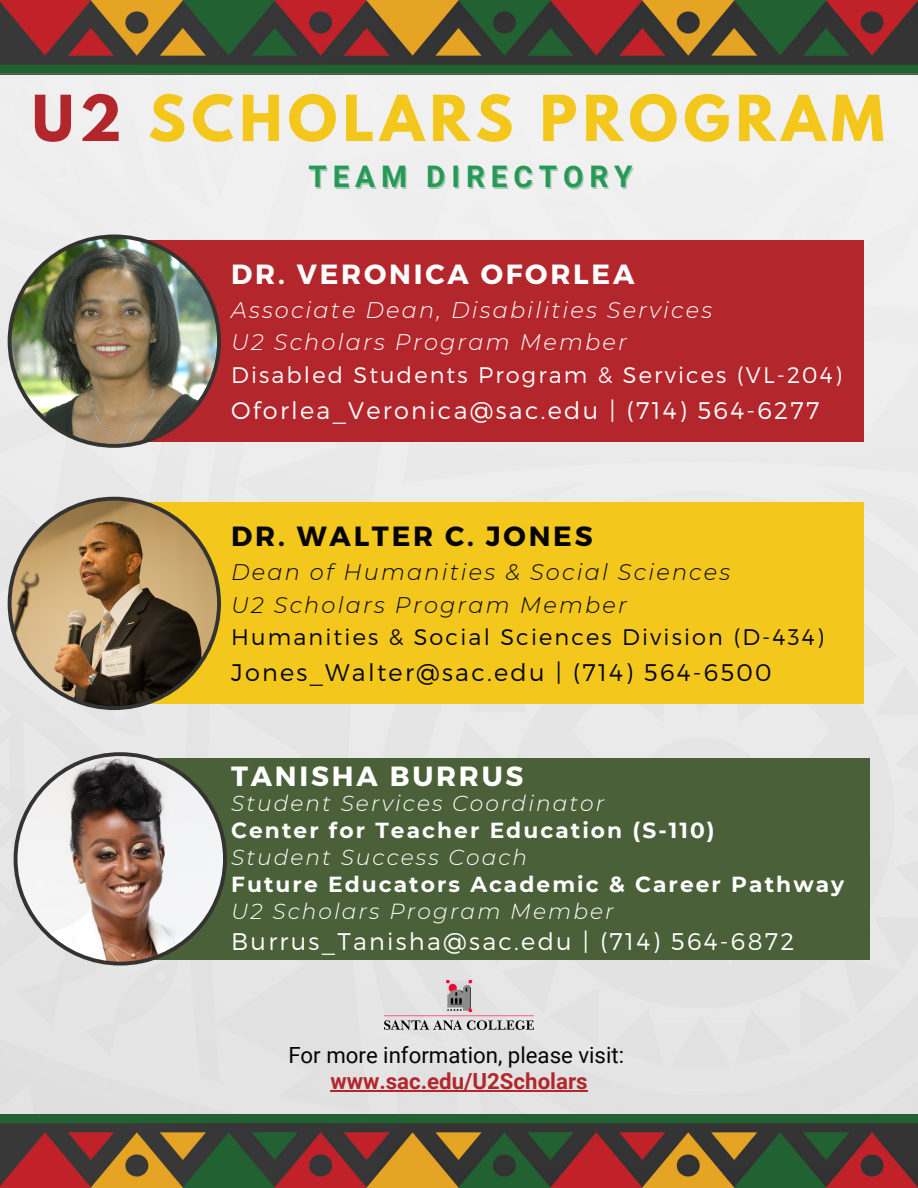
<style>
.page{position:relative;width:918px;height:1188px;background:#fff}
.page>*{position:absolute;margin:0;border:0;box-sizing:border-box;transform-origin:0 0}
.t1{font:700 56.1px "League Spartan";letter-spacing:.1em;color:#f3c71b}
.t2{font:700 29.7px "Roboto";letter-spacing:.195em;color:#289858}
.t3{font:700 27.75px "Montserrat";letter-spacing:.1em;color:#fff}
.t4{font:700 27.75px "Montserrat";letter-spacing:.1em;color:#050505}
.t5{font:300 24px "Montserrat";letter-spacing:.095em;color:#fff}
.t6{font:300 24px "Montserrat";letter-spacing:.095em;color:#050505}
.t7{font:italic 300 22.5px/32.7px "Montserrat";letter-spacing:.095em;color:#fff}
.t8{font:italic 300 22.5px/32.7px "Montserrat";letter-spacing:.095em;color:#050505}
.t9{font:300 22.5px "Montserrat";letter-spacing:.095em;color:#fff}
.t10{font:300 22.5px "Montserrat";letter-spacing:.095em;color:#050505}
.t11{font:22.2px "Roboto";color:#050505}
.t12{font:700 22.2px "Roboto";color:#b3262c}
.t13{font:700 21.75px "Montserrat";letter-spacing:.095em;color:#fff}
.t14{font:italic 300 21.75px "Montserrat";letter-spacing:.095em;color:#fff}
.s1{color:#b3262c}
</style>
<div class="page">
<img style="left:0;top:0;width:918px;height:1114px">
<img style="left:0;top:1114px;width:918px;height:74px">
<div style="left:114px;top:240px;width:750px;height:202px;background:#b3262c"></div>
<img style="left:8px;top:235px;width:213px;height:213px">
<div style="left:114px;top:503px;width:750px;height:201px;background:#f3c71b"></div>
<svg style="left:8px;top:497px;width:213px;height:213px;background:#a1895e"></svg>
<img style="left:385px;top:981px;width:148px;height:48px">
<hr style="left:330px;top:1090px;width:258px;height:2px;background:#b3262c">
<div style="left:120px;top:758px;width:750px;height:201px;background:#4a6039"></div>
<svg style="left:14px;top:752px;width:213px;height:214px"></svg>
<h1 class="t1" style="left:32px;top:91px;width:854px"><span class="s1">U2</span> SCHOLARS PROGRAM</h1>
<p class="t2" style="left:308px;top:160px;width:326px">TEAM DIRECTORY</p>
<p class="t3" style="left:231px;top:256px;width:405px">DR. VERONICA OFORLEA</p>
<p class="t7" style="left:231px;top:293px;width:483px">Associate Dean, Disabilities Services<br>U2 Scholars Program Member</p>
<p class="t9" style="left:231px;top:360px;width:612px">Disabled Students Program &amp; Services (VL-204)</p>
<p class="t5" style="left:231px;top:395px;width:590px">Oforlea_Veronica@sac.edu | (714) 564-6277</p>
<p class="t4" style="left:231px;top:518px;width:363px">DR. WALTER C. JONES</p>
<p class="t8" style="left:231px;top:556px;width:501px">Dean of Humanities &amp; Social Sciences<br>U2 Scholars Program Member</p>
<p class="t10" style="left:231px;top:623px;width:594px">Humanities &amp; Social Sciences Division (D-434)</p>
<p class="t6" style="left:231px;top:657px;width:542px">Jones_Walter@sac.edu | (714) 564-6500</p>
<p class="t3" style="left:231px;top:758px;width:294px">TANISHA BURRUS</p>
<p class="t14" style="left:231px;top:790px;width:375px">Student Services Coordinator</p>
<p class="t13" style="left:231px;top:817px;width:485px">Center for Teacher Education (S-110)</p>
<p class="t14" style="left:231px;top:844px;width:298px">Student Success Coach</p>
<p class="t13" style="left:231px;top:871px;width:615px">Future Educators Academic &amp; Career Pathway</p>
<p class="t14" style="left:231px;top:898px;width:384px">U2 Scholars Program Member</p>
<p class="t5" style="left:231px;top:926px;width:565px">Burrus_Tanisha@sac.edu | (714) 564-6872</p>
<p class="t11" style="left:288px;top:1043px;width:337px">For more information, please visit:</p>
<p class="t12" style="left:330px;top:1069px;width:259px">www.sac.edu/U2Scholars</p>
</div>
